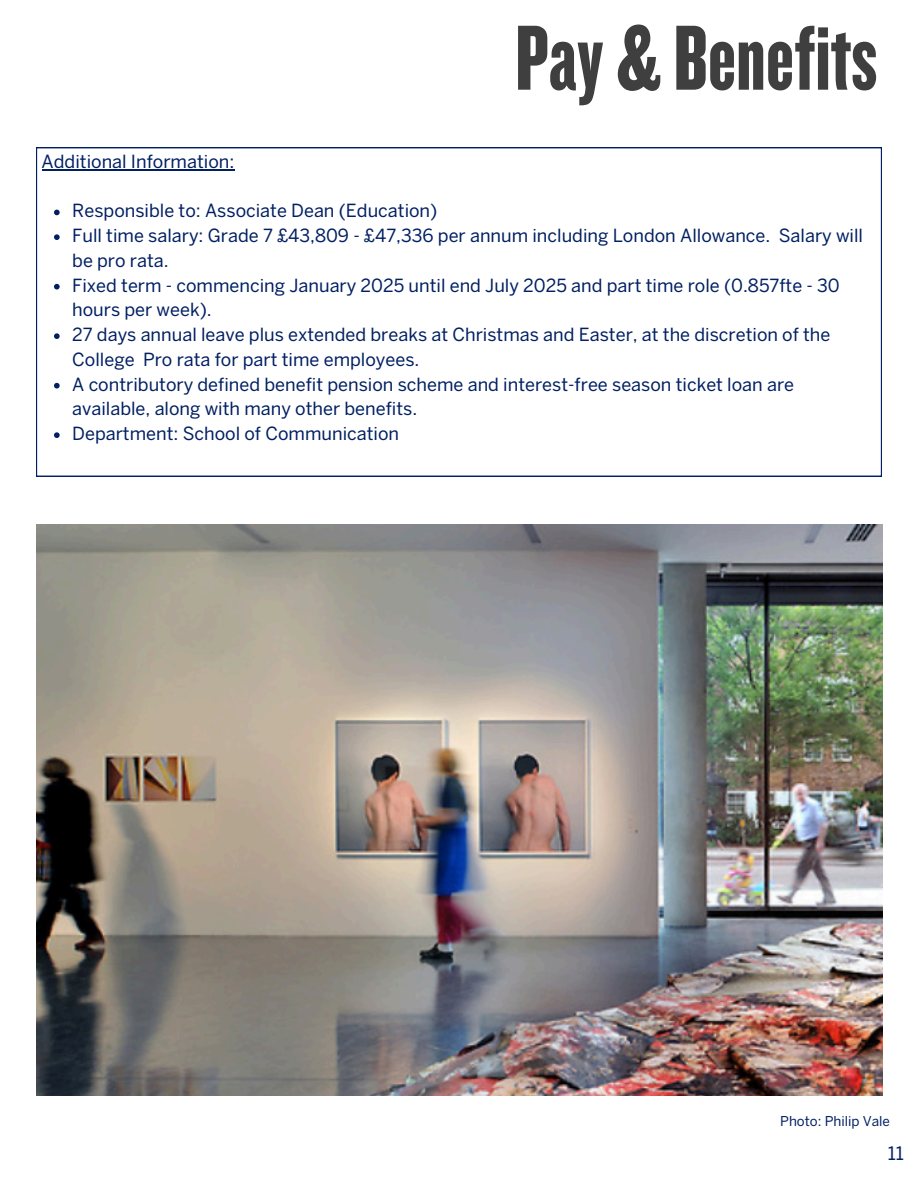
<style>
.page{position:relative;width:918px;height:1188px;background:#fff}
.page>*{position:absolute;margin:0;border:0;box-sizing:border-box;transform-origin:0 0}
.t1{font:96px "Knockout 68 Full Featherwt";color:#3f3f3f}
.t2{font:18.45px "Benton Sans";color:#011f62}
.t3{font:18px/24.8px "Benton Sans";color:#011f62}
.t4{font:13.5px "Benton Sans";color:#011f62}
</style>
<div class="page">
<img style="left:36px;top:524px;width:846px;height:572px">
<svg style="left:36px;top:147px;width:846px;height:330px"></svg>
<hr style="left:42px;top:169px;width:192px;height:1px;background:#011f62">
<svg style="left:54px;top:210px;width:6px;height:5px"></svg>
<svg style="left:54px;top:234px;width:6px;height:6px"></svg>
<svg style="left:54px;top:284px;width:6px;height:5px"></svg>
<svg style="left:54px;top:333px;width:6px;height:6px"></svg>
<svg style="left:54px;top:383px;width:6px;height:5px"></svg>
<svg style="left:54px;top:432px;width:6px;height:6px"></svg>
<h1 class="t1" style="left:515px;top:13px;width:364px">Pay &amp; Benefits</h1>
<p class="t3" style="left:42px;top:149px;width:194px">Additional Information:</p>
<p class="t3" style="left:72px;top:199px;width:367px">Responsible to: Associate Dean (Education)</p>
<p class="t3" style="left:72px;top:224px;width:792px">Full time salary: Grade 7 £43,809 - £47,336 per annum including London Allowance. Salary will be pro rata.</p>
<p class="t3" style="left:72px;top:273px;width:769px">Fixed term - commencing January 2025 until end July 2025 and part time role (0.857fte - 30 hours per week).</p>
<p class="t3" style="left:72px;top:323px;width:760px">27 days annual leave plus extended breaks at Christmas and Easter, at the discretion of the<br>College Pro rata for part time employees.</p>
<p class="t3" style="left:72px;top:372px;width:723px">A contributory defined benefit pension scheme and interest-free season ticket loan are available, along with many other benefits.</p>
<p class="t3" style="left:72px;top:422px;width:328px">Department: School of Communication</p>
<h2 class="t4" style="left:780px;top:1113px;width:111px">Photo: Philip Vale</h2>
<p class="t2" style="left:888px;top:1142px;width:18px">11</p>
</div>
